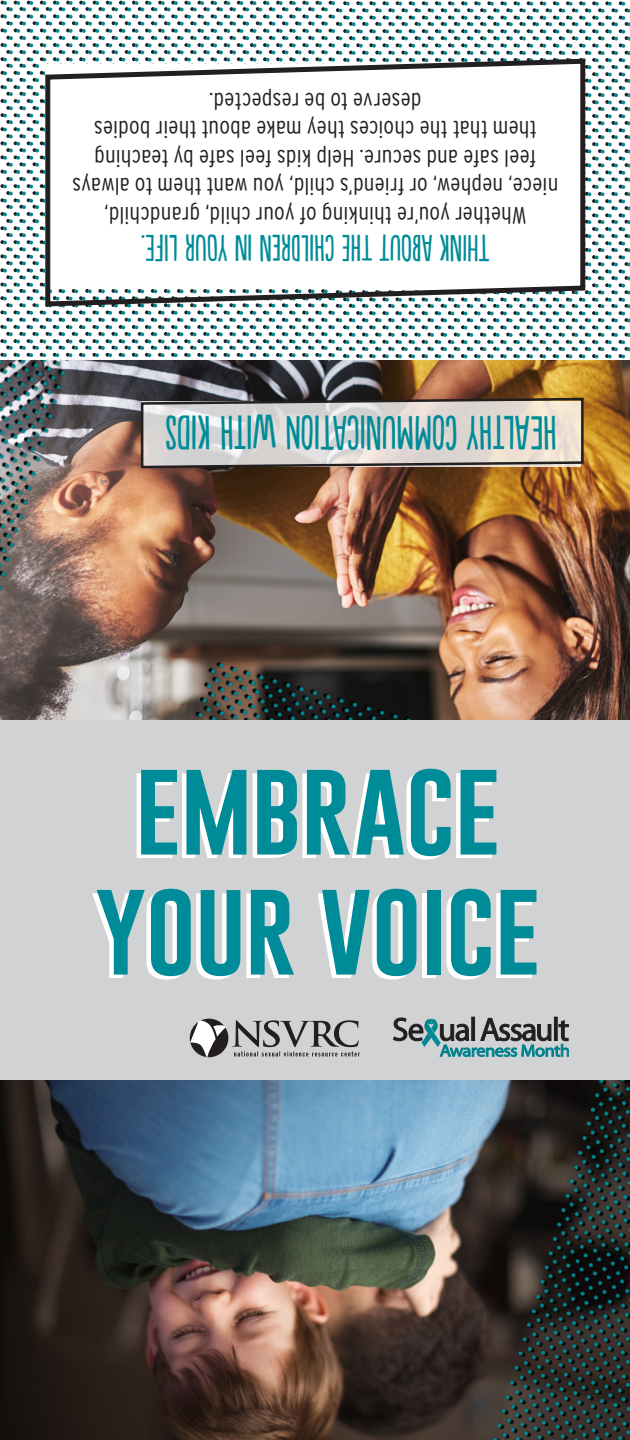
<style>
.page{position:relative;width:630px;height:1440px;background:#fff}
.page>*{position:absolute;margin:0;border:0;box-sizing:border-box;transform-origin:0 0}
.t1{font:100px/120px "Gobold";letter-spacing:-.01em;color:#008b98;text-align:center}
.t2{font:45px "Populaire";color:#008b98}
.t3{font:35px "Populaire";letter-spacing:-.005em;color:#008b98}
.t4{font:300 condensed 23.75px/28.5px "Interstate";letter-spacing:.005em;color:#231f20;text-align:center}
</style>
<div class="page">
<img style="left:0;top:1080px;width:484px;height:360px">
<img style="left:484px;top:1080px;width:146px;height:360px">
<img style="left:0;top:361px;width:630px;height:359px">
<img style="left:0;top:361px;width:89px;height:264px">
<img style="left:163px;top:651px;width:430px;height:69px">
<svg style="left:140px;top:397px;width:445px;height:73px;background:#c6bfb9"></svg>
<svg style="left:0;top:1px;width:630px;height:360px"></svg>
<div style="left:0;top:720px;width:630px;height:360px;background:#d1d2d4"></div>
<svg style="left:43px;top:56px;width:545px;height:253px"></svg>
<svg style="left:190px;top:1019px;width:170px;height:38px"></svg>
<svg style="left:393px;top:1017px;width:176px;height:40px"></svg>
<p class="t4" style="left:558px;top:229px;width:488px;rotate:-180deg">Whether you’re thinking of your child, grandchild,<br>niece, nephew, or friend’s child, you want them to always feel safe and secure. Help kids feel safe by teaching them that the choices they make about their bodies deserve to be respected.</p>
<p class="t3" style="left:490px;top:267px;width:350px;rotate:-180deg">think about the children in your life.</p>
<p class="t2" style="left:557px;top:457px;width:394px;rotate:-180deg">healthy communication with kids</p>
<h1 class="t1" style="left:95px;top:747px;width:447px">EMBRACE<br>YOUR VOICE</h1>
</div>
